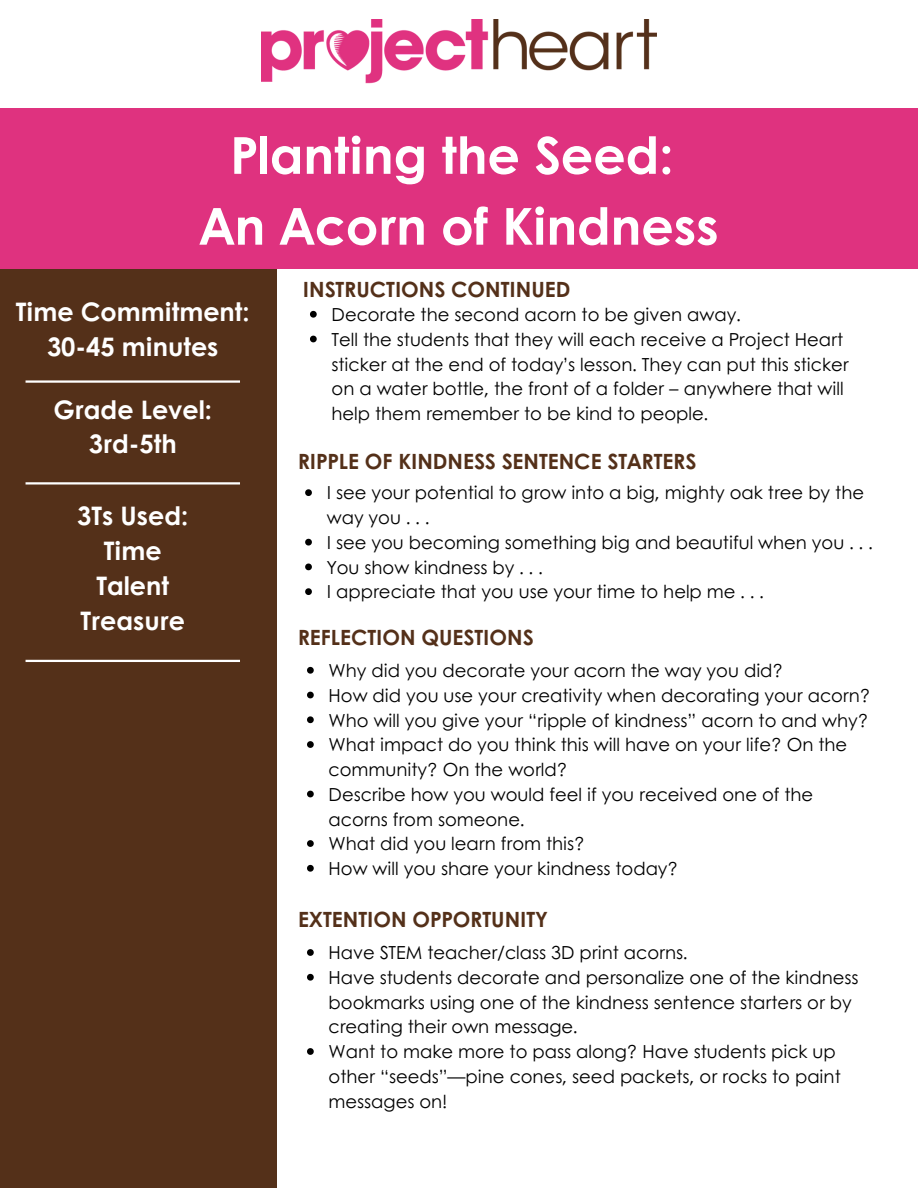
<style>
.page{position:relative;width:918px;height:1188px;background:#fff}
.page>*{position:absolute;margin:0;border:0;box-sizing:border-box;transform-origin:0 0}
.t1{font:700 51px/70.8px "Century Gothic";color:#fff;text-align:center}
.t2{font:700 25.5px/34.8px "Century Gothic";color:#fff;text-align:center}
.t3{font:700 21px "Century Gothic";color:#543019}
.t4{font:18px/24.8px "Century Gothic";color:#000}
</style>
<div class="page">
<img style="left:261px;top:20px;width:395px;height:64px">
<div style="left:0;top:269px;width:276px;height:919px;background:#543019"></div>
<div style="left:0;top:108px;width:918px;height:161px;background:#df327f"></div>
<hr style="left:26px;top:380px;width:214px;height:3px;background:#fff">
<hr style="left:26px;top:482px;width:214px;height:3px;background:#fff">
<hr style="left:26px;top:660px;width:214px;height:2px;background:#fff">
<svg style="left:307px;top:667px;width:7px;height:7px"></svg>
<svg style="left:307px;top:692px;width:7px;height:6px"></svg>
<svg style="left:307px;top:716px;width:7px;height:7px"></svg>
<svg style="left:307px;top:741px;width:7px;height:7px"></svg>
<svg style="left:307px;top:791px;width:7px;height:6px"></svg>
<svg style="left:307px;top:840px;width:7px;height:7px"></svg>
<svg style="left:307px;top:865px;width:7px;height:7px"></svg>
<svg style="left:305px;top:489px;width:7px;height:7px"></svg>
<svg style="left:305px;top:539px;width:7px;height:7px"></svg>
<svg style="left:305px;top:564px;width:7px;height:6px"></svg>
<svg style="left:305px;top:588px;width:7px;height:7px"></svg>
<svg style="left:307px;top:949px;width:7px;height:7px"></svg>
<svg style="left:307px;top:974px;width:7px;height:7px"></svg>
<svg style="left:307px;top:1048px;width:7px;height:7px"></svg>
<svg style="left:310px;top:311px;width:7px;height:7px"></svg>
<svg style="left:310px;top:336px;width:7px;height:6px"></svg>
<h2 class="t1" style="left:199px;top:118px;width:521px">Planting the Seed:<br>An Acorn of Kindness</h2>
<p class="t2" style="left:16px;top:293px;width:235px">Time Commitment:<br>30-45 minutes</p>
<h1 class="t2" style="left:54px;top:391px;width:160px">Grade Level:<br>3rd-5th</h1>
<h2 class="t2" style="left:77px;top:497px;width:113px">3Ts Used:<br>Time<br>Talent<br>Treasure</h2>
<p class="t3" style="left:303px;top:274px;width:269px">INSTRUCTIONS CONTINUED</p>
<p class="t4" style="left:332px;top:301px;width:411px">Decorate the second acorn to be given away.</p>
<h3 class="t4" style="left:332px;top:326px;width:519px">Tell the students that they will each receive a Project Heart sticker at the end of today’s lesson. They can put this sticker on a water bottle, the front of a folder – anywhere that will help them remember to be kind to people.</h3>
<h2 class="t3" style="left:298px;top:445px;width:400px">RIPPLE OF KINDNESS SENTENCE STARTERS</h2>
<p class="t4" style="left:327px;top:480px;width:539px">I see your potential to grow into a big, mighty oak tree by the way you . . .</p>
<p class="t4" style="left:327px;top:529px;width:548px">I see you becoming something big and beautiful when you . . .</p>
<h3 class="t4" style="left:327px;top:554px;width:218px">You show kindness by . . .</h3>
<p class="t4" style="left:327px;top:579px;width:439px">I appreciate that you use your time to help me . . .</p>
<p class="t3" style="left:298px;top:622px;width:237px">REFLECTION QUESTIONS</p>
<p class="t4" style="left:329px;top:657px;width:456px">Why did you decorate your acorn the way you did?</p>
<h3 class="t4" style="left:329px;top:682px;width:543px">How did you use your creativity when decorating your acorn?</h3>
<p class="t4" style="left:329px;top:707px;width:541px">Who will you give your “ripple of kindness” acorn to and why?</p>
<p class="t4" style="left:329px;top:732px;width:520px">What impact do you think this will have on your life? On the community? On the world?</p>
<h3 class="t4" style="left:329px;top:781px;width:486px">Describe how you would feel if you received one of the acorns from someone.</h3>
<p class="t4" style="left:329px;top:831px;width:258px">What did you learn from this?</p>
<p class="t4" style="left:329px;top:855px;width:351px">How will you share your kindness today?</p>
<p class="t3" style="left:298px;top:904px;width:251px">EXTENTION OPPORTUNITY</p>
<p class="t4" style="left:329px;top:940px;width:361px">Have STEM teacher/class 3D print acorns.</p>
<p class="t4" style="left:329px;top:964px;width:531px">Have students decorate and personalize one of the kindness bookmarks using one of the kindness sentence starters or by creating their own message.</p>
<p class="t4" style="left:329px;top:1039px;width:514px">Want to make more to pass along? Have students pick up other “seeds”—pine cones, seed packets, or rocks to paint messages on!</p>
</div>
